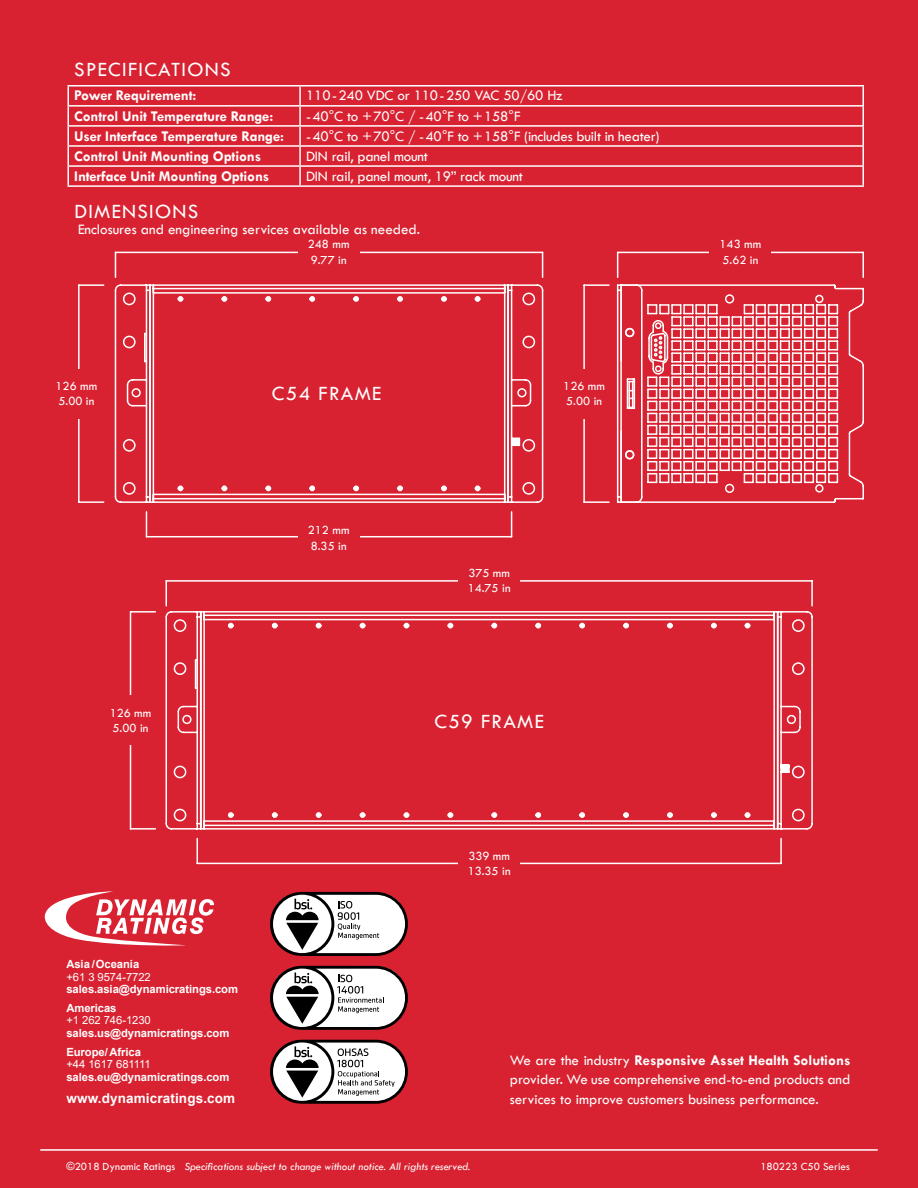
<style>
.page{position:relative;width:918px;height:1188px;background:#d82231}
.page>*{position:absolute;margin:0;border:0;box-sizing:border-box;transform-origin:0 0}
.t1{font:21px "Tw Cen";letter-spacing:.06em;color:#fff}
.t2{font:15px/19.5px "Tw Cen";letter-spacing:-.01em;color:#fff;text-align:justify}
.t3{font:700 15px "Tw Cen";letter-spacing:-.01em;color:#fff}
.t4{font:700 13.5px "Arial";letter-spacing:.01em;color:#fff}
.t5{font:12.75px/15.3px "Tw Cen";color:#fff}
.t6{font:700 11.25px/19.2px "Arial";letter-spacing:-.005em;color:#fff}
.t7{font:italic 11.25px "Tw Cen";color:#fff}
.t8{font:11.25px "Arial";letter-spacing:-.005em;color:#fff}
.t9{font:11.25px "Tw Cen";color:#fff}
.s1{font-weight:700}
.s2{font-style:normal}
</style>
<div class="page">
<svg style="left:44px;top:891px;width:170px;height:55px"></svg>
<svg style="left:270px;top:1040px;width:138px;height:64px"></svg>
<svg style="left:270px;top:966px;width:138px;height:64px"></svg>
<svg style="left:270px;top:892px;width:138px;height:64px"></svg>
<hr style="left:40px;top:1149px;width:838px;height:2px;background:#fff">
<hr style="left:68px;top:85px;width:232px;height:2px;background:#fff">
<hr style="left:68px;top:105px;width:232px;height:2px;background:#fff">
<hr style="left:68px;top:125px;width:232px;height:2px;background:#fff">
<hr style="left:68px;top:145px;width:232px;height:2px;background:#fff">
<hr style="left:68px;top:165px;width:232px;height:2px;background:#fff">
<svg style="left:68px;top:87px;width:1px;height:98px"></svg>
<hr style="left:68px;top:185px;width:232px;height:2px;background:#fff">
<hr style="left:300px;top:85px;width:564px;height:2px;background:#fff">
<hr style="left:300px;top:105px;width:564px;height:2px;background:#fff">
<hr style="left:300px;top:125px;width:564px;height:2px;background:#fff">
<hr style="left:300px;top:145px;width:564px;height:2px;background:#fff">
<hr style="left:300px;top:165px;width:564px;height:2px;background:#fff">
<svg style="left:862px;top:87px;width:2px;height:98px"></svg>
<hr style="left:300px;top:185px;width:564px;height:2px;background:#fff">
<svg style="left:299px;top:87px;width:2px;height:98px"></svg>
<svg style="left:129px;top:580px;width:684px;height:285px"></svg>
<div style="left:458px;top:556px;width:62px;height:50px;background:#d82231"></div>
<div style="left:458px;top:839px;width:62px;height:49px;background:#d82231"></div>
<div style="left:100px;top:696px;width:61px;height:49px;background:#d82231"></div>
<svg style="left:78px;top:251px;width:466px;height:287px"></svg>
<div style="left:298px;top:228px;width:62px;height:49px;background:#d82231"></div>
<div style="left:298px;top:514px;width:62px;height:49px;background:#d82231"></div>
<div style="left:57px;top:369px;width:50px;height:49px;background:#d82231"></div>
<svg style="left:583px;top:251px;width:281px;height:252px"></svg>
<div style="left:709px;top:228px;width:62px;height:49px;background:#d82231"></div>
<div style="left:553px;top:369px;width:62px;height:49px;background:#d82231"></div>
<h1 class="t1" style="left:74px;top:57px;width:158px">SPECIFICATIONS</h1>
<p class="t3" style="left:74px;top:87px;width:124px">Power Requirement:</p>
<p class="t2" style="left:306px;top:86px;width:258px">110-240 VDC or 110-250 VAC 50/60 Hz</p>
<p class="t3" style="left:74px;top:107px;width:201px">Control Unit Temperature Range:</p>
<p class="t2" style="left:306px;top:106px;width:216px">-40°C to +70°C / -40°F to +158°F</p>
<p class="t3" style="left:74px;top:127px;width:211px">User Interface Temperature Range:</p>
<p class="t2" style="left:306px;top:126px;width:355px">-40°C to +70°C / -40°F to +158°F (includes built in heater)</p>
<p class="t3" style="left:74px;top:147px;width:188px">Control Unit Mounting Options</p>
<p class="t2" style="left:306px;top:146px;width:123px">DIN rail, panel mount</p>
<p class="t3" style="left:74px;top:167px;width:197px">Interface Unit Mounting Options</p>
<p class="t2" style="left:306px;top:166px;width:218px">DIN rail, panel mount, 19” rack mount</p>
<h1 class="t1" style="left:75px;top:199px;width:125px">DIMENSIONS</h1>
<p class="t2" style="left:78px;top:219px;width:344px">Enclosures and engineering services available as needed.</p>
<p class="t5" style="left:308px;top:237px;width:43px">248 mm<br>9.77 in</p>
<p class="t5" style="left:720px;top:237px;width:43px">143 mm<br>5.62 in</p>
<p class="t5" style="left:56px;top:378px;width:43px">126 mm<br>5.00 in</p>
<h1 class="t1" style="left:272px;top:381px;width:111px">C54 FRAME</h1>
<p class="t5" style="left:563px;top:378px;width:43px">126 mm<br>5.00 in</p>
<p class="t5" style="left:110px;top:705px;width:43px">126 mm<br>5.00 in</p>
<p class="t5" style="left:308px;top:523px;width:43px">212 mm<br>8.35 in</p>
<p class="t6" style="left:66px;top:955px;width:74px">Asia / Oceania</p>
<p class="t8" style="left:66px;top:969px;width:86px">+61 3 9574-7722</p>
<p class="t6" style="left:66px;top:980px;width:173px">sales.asia@dynamicratings.com<br>Americas</p>
<p class="t8" style="left:66px;top:1013px;width:86px">+1 262 746-1230</p>
<p class="t6" style="left:66px;top:1023px;width:165px">sales.us@dynamicratings.com<br>Europe/ Africa</p>
<p class="t8" style="left:66px;top:1057px;width:86px">+44 1617 681111</p>
<p class="t6" style="left:66px;top:1067px;width:165px">sales.eu@dynamicratings.com</p>
<p class="t4" style="left:66px;top:1089px;width:170px">www.dynamicratings.com</p>
<p class="t5" style="left:468px;top:565px;width:44px">375 mm<br>14.75 in</p>
<h1 class="t1" style="left:434px;top:708px;width:111px">C59 FRAME</h1>
<p class="t5" style="left:468px;top:848px;width:44px">339 mm<br>13.35 in</p>
<p class="t2" style="left:510px;top:1050px;width:342px">We are the industry <span class="s1">Responsive Asset Health Solutions </span>provider. We use comprehensive end-to-end products and services to improve customers business performance.</p>
<p class="t7" style="left:66px;top:1160px;width:406px"><span class="s2">©2018 Dynamic Ratings</span> Specifications subject to change without notice. All rights reserved.</p>
<p class="t9" style="left:760px;top:1160px;width:91px">180223 C50 Series</p>
</div>
